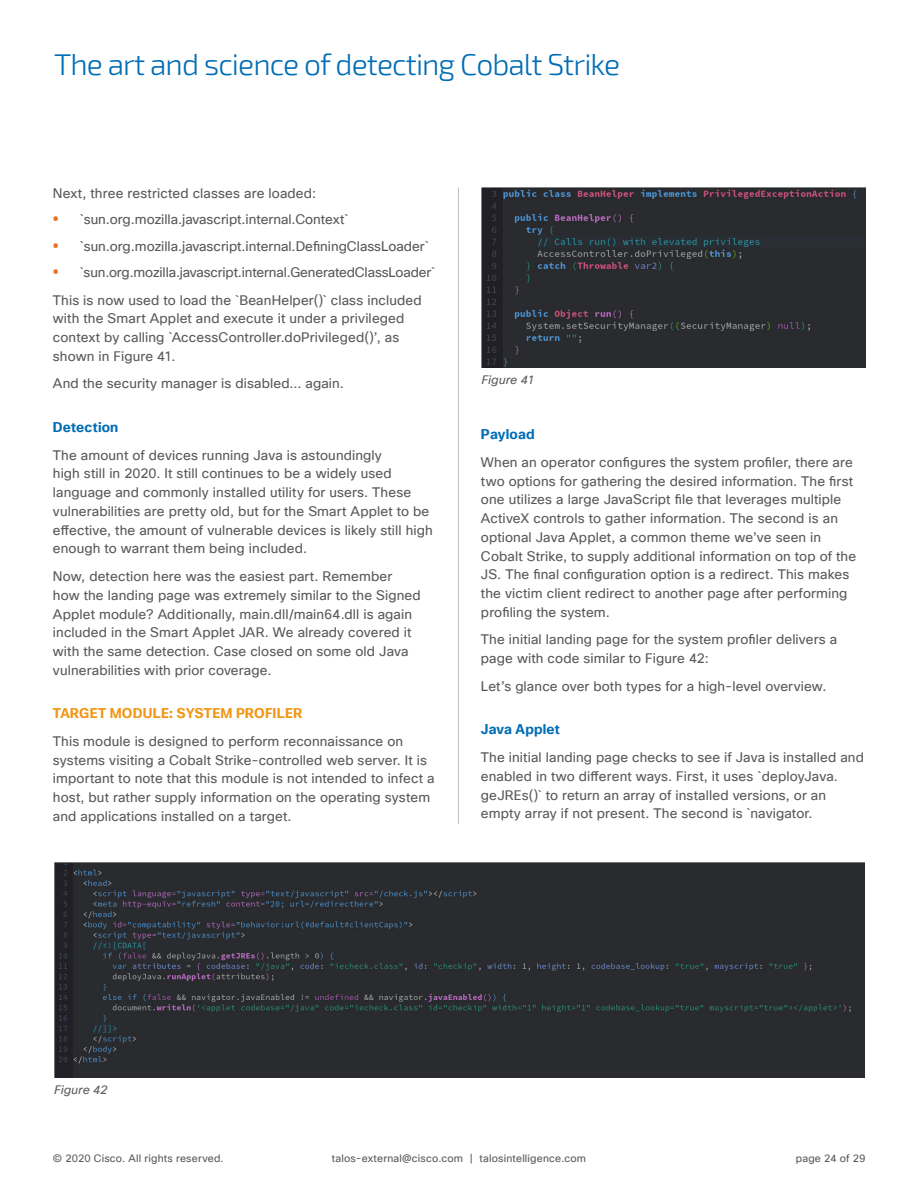
<style>
.page{position:relative;width:918px;height:1188px;background:#fff}
.page>*{position:absolute;margin:0;border:0;box-sizing:border-box;transform-origin:0 0}
.t1{font:300 30px "Exo 2";letter-spacing:-.03em;color:#006db6}
.t2{font:13.5px/18.8px "Cisco Sans TT";letter-spacing:.01em;color:#58595b}
.t3{font:13.5px/27.6px "Cisco Sans TT";letter-spacing:-.01em;color:#58595b}
.t4{font:700 13.5px "Cisco Sans Global";letter-spacing:.02em;color:#f19615}
.t5{font:700 13.5px "Cisco Sans Global";letter-spacing:.015em;color:#006db6}
.t6{font:italic 12px "Cisco Sans TT";letter-spacing:.015em;color:#58595b}
.t7{font:10.5px "Cisco Sans TT";letter-spacing:.02em;color:#58595b}
.s1{font-family:"Noto Serif";font-weight:700;font-size:15px;color:#eb7024}
</style>
<div class="page">
<hr style="left:458px;top:188px;width:1px;height:636px;background:#bebebf">
<img style="left:482px;top:188px;width:383px;height:179px">
<img style="left:54px;top:862px;width:811px;height:215px">
<h1 class="t1" style="left:54px;top:47px;width:568px">The art and science of detecting Cobalt Strike</h1>
<p class="t2" style="left:53px;top:184px;width:265px">Next, three restricted classes are loaded:</p>
<p class="t2" style="left:53px;top:211px;width:297px"><span class="s1">•</span> `sun.org.mozilla.javascript.internal.Context`</p>
<p class="t2" style="left:53px;top:237px;width:377px"><span class="s1">•</span> `sun.org.mozilla.javascript.internal.DefiningClassLoader`</p>
<p class="t3" style="left:53px;top:259px;width:384px"><span class="s1">•</span> `sun.org.mozilla.javascript.internal.GeneratedClassLoader`<br>This is now used to load the `BeanHelper()` class included</p>
<p class="t2" style="left:53px;top:310px;width:353px">with the Smart Applet and execute it under a privileged context by calling `AccessController.doPrivileged()’, as shown in Figure 41.</p>
<p class="t2" style="left:53px;top:375px;width:293px">And the security manager is disabled... again.</p>
<p class="t5" style="left:53px;top:419px;width:67px">Detection</p>
<p class="t2" style="left:53px;top:446px;width:381px">The amount of devices running Java is astoundingly<br>high still in 2020. It still continues to be a widely used language and commonly installed utility for users. These vulnerabilities are pretty old, but for the Smart Applet to be effective, the amount of vulnerable devices is likely still high enough to warrant them being included.</p>
<p class="t2" style="left:53px;top:567px;width:369px">Now, detection here was the easiest part. Remember how the landing page was extremely similar to the Signed Applet module? Additionally, main.dll/main64.dll is again included in the Smart Applet JAR. We already covered it with the same detection. Case closed on some old Java vulnerabilities with prior coverage.</p>
<p class="t4" style="left:53px;top:706px;width:251px">TARGET MODULE: SYSTEM PROFILER</p>
<p class="t2" style="left:53px;top:732px;width:383px">This module is designed to perform reconnaissance on systems visiting a Cobalt Strike-controlled web server. It is important to note that this module is not intended to infect a host, but rather supply information on the operating system and applications installed on a target.</p>
<p class="t6" style="left:482px;top:372px;width:54px">Figure 41</p>
<p class="t5" style="left:481px;top:427px;width:55px">Payload</p>
<p class="t2" style="left:481px;top:453px;width:377px">When an operator configures the system profiler, there are two options for gathering the desired information. The first one utilizes a large JavaScript file that leverages multiple ActiveX controls to gather information. The second is an optional Java Applet, a common theme we’ve seen in Cobalt Strike, to supply additional information on top of the JS. The final configuration option is a redirect. This makes the victim client redirect to another page after performing profiling the system.</p>
<p class="t2" style="left:481px;top:631px;width:358px">The initial landing page for the system profiler delivers a page with code similar to Figure 42:</p>
<p class="t2" style="left:481px;top:677px;width:347px">Let’s glance over both types for a high-level overview.</p>
<p class="t5" style="left:481px;top:722px;width:80px">Java Applet</p>
<p class="t2" style="left:481px;top:748px;width:385px">The initial landing page checks to see if Java is installed and enabled in two different ways. First, it uses `deployJava. geJREs()` to return an array of installed versions, or an empty array if not present. The second is `navigator.</p>
<p class="t6" style="left:54px;top:1082px;width:55px">Figure 42</p>
<p class="t7" style="left:53px;top:1151px;width:172px">© 2020 Cisco. All rights reserved.</p>
<p class="t7" style="left:332px;top:1151px;width:256px">talos-external@cisco.com | talosintelligence.com</p>
<p class="t7" style="left:796px;top:1151px;width:71px">page 24 of 29</p>
</div>
